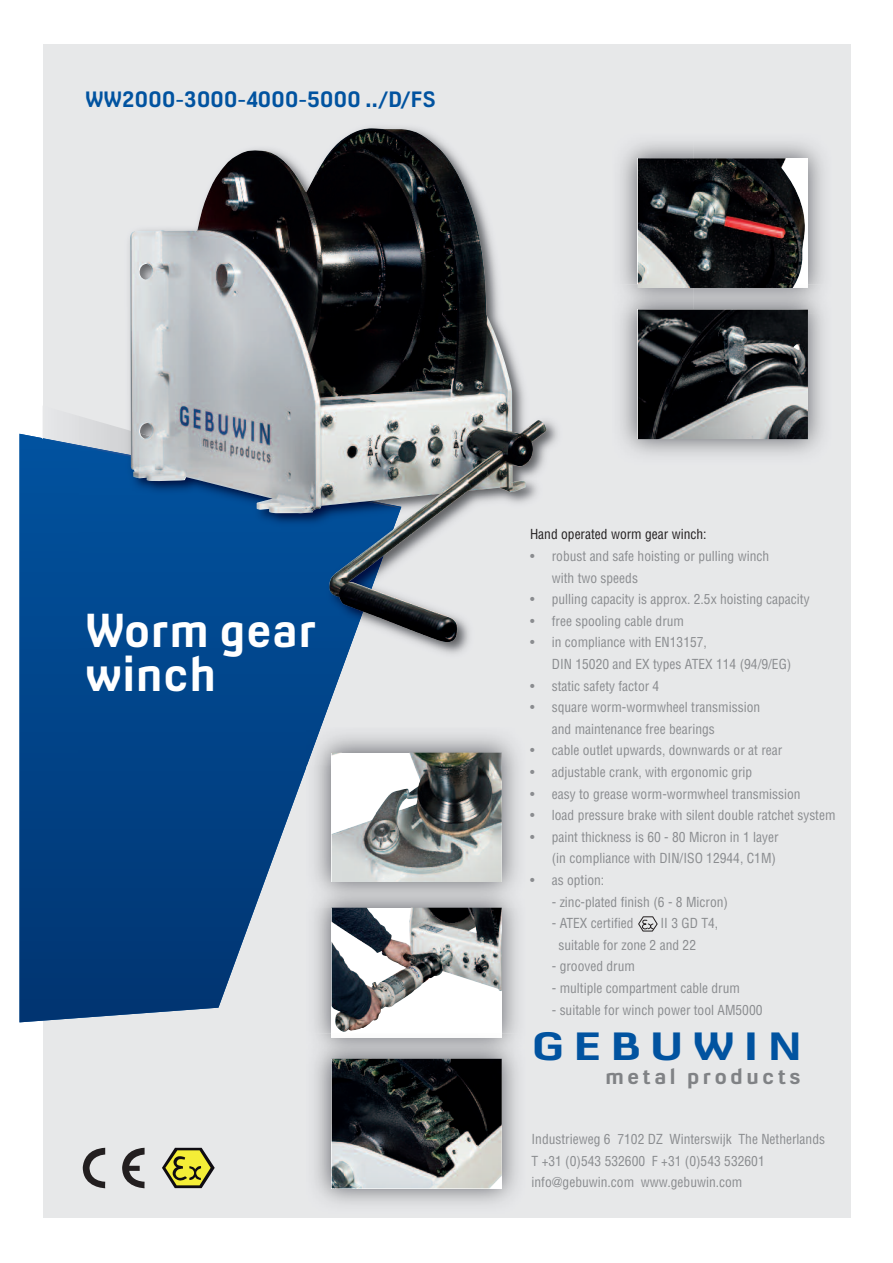
<style>
.page{position:relative;width:893px;height:1263px;background:#fff}
.page>*{position:absolute;margin:0;border:0;box-sizing:border-box;transform-origin:0 0}
.t1{font:700 45px/43.2px "Milibus Rg";color:#fff}
.t2{font:700 37.2px "Milibus Rg";letter-spacing:.16em;color:#0153a0;scale:1.31 1}
.t3{font:700 21px "Milibus Rg";letter-spacing:-.015em;color:#0153a0}
.t4{font:700 20.25px "Milibus Rg";letter-spacing:.14em;color:#808285;scale:1.07 1}
.t5{font:condensed 13.5px/21.6px "Helvetica LT Std";color:#8a8c8f}
.t6{font:condensed 13.5px "Helvetica LT Std";color:#231f20}
</style>
<div class="page">
<div style="left:43px;top:44px;width:807px;height:1174px;background:#e7e8e9"></div>
<svg style="left:20px;top:434px;width:286px;height:588px;background:#215690"></svg>
<img style="left:43px;top:434px;width:36px;height:4px">
<img style="left:43px;top:438px;width:36px;height:9px">
<svg style="left:83px;top:1148px;width:22px;height:40px"></svg>
<svg style="left:122px;top:1148px;width:22px;height:40px"></svg>
<svg style="left:162px;top:1148px;width:53px;height:40px"></svg>
<svg style="left:638px;top:916px;width:19px;height:15px"></svg>
<img style="left:79px;top:508px;width:273px;height:257px">
<img style="left:79px;top:416px;width:51px;height:29px">
<img style="left:79px;top:445px;width:51px;height:63px">
<img style="left:130px;top:128px;width:416px;height:514px">
<img style="left:620px;top:142px;width:203px;height:142px">
<img style="left:638px;top:158px;width:170px;height:126px">
<img style="left:781px;top:158px;width:24px;height:126px">
<img style="left:620px;top:284px;width:203px;height:171px">
<img style="left:795px;top:284px;width:13px;height:4px">
<img style="left:638px;top:284px;width:157px;height:4px">
<img style="left:638px;top:309px;width:170px;height:130px">
<img style="left:306px;top:727px;width:212px;height:477px">
<img style="left:306px;top:727px;width:15px;height:38px">
<img style="left:332px;top:753px;width:170px;height:129px">
<img style="left:332px;top:908px;width:170px;height:125px">
<img style="left:306px;top:1033px;width:212px;height:29px">
<img style="left:332px;top:1059px;width:170px;height:129px">
<h3 class="t3" style="left:85px;top:92px;width:353px">WW2000-3000-4000-5000 ../D/FS</h3>
<h1 class="t1" style="left:85px;top:614px;width:233px">Worm gear winch</h1>
<p class="t6" style="left:530px;top:529px;width:178px">Hand operated worm gear winch:</p>
<p class="t5" style="left:552px;top:546px;width:219px;text-indent:-22px">• robust and safe hoisting or pulling winch with two speeds</p>
<p class="t5" style="left:530px;top:589px;width:281px">• pulling capacity is approx. 2.5x hoisting capacity</p>
<p class="t5" style="left:530px;top:611px;width:156px">• free spooling cable drum</p>
<p class="t5" style="left:552px;top:633px;width:241px;text-indent:-22px">• in compliance with EN13157,<br>DIN 15020 and EX types ATEX 114 (94/9/EG)</p>
<p class="t5" style="left:530px;top:676px;width:131px">• static safety factor 4</p>
<p class="t5" style="left:552px;top:697px;width:210px;text-indent:-22px">• square worm-wormwheel transmission and maintenance free bearings</p>
<p class="t5" style="left:530px;top:741px;width:254px">• cable outlet upwards, downwards or at rear</p>
<p class="t5" style="left:530px;top:762px;width:224px">• adjustable crank, with ergonomic grip</p>
<p class="t5" style="left:530px;top:784px;width:272px">• easy to grease worm-wormwheel transmission</p>
<p class="t5" style="left:530px;top:805px;width:307px">• load pressure brake with silent double ratchet system</p>
<p class="t5" style="left:530px;top:827px;width:250px;text-align:right">• paint thickness is 60 - 80 Micron in 1 layer (in compliance with DIN/ISO 12944, C1M)</p>
<p class="t5" style="left:530px;top:870px;width:76px">• as option:</p>
<p class="t5" style="left:552px;top:892px;width:178px">- zinc-plated finish (6 - 8 Micron)</p>
<p class="t5" style="left:552px;top:913px;width:83px">- ATEX certified</p>
<p class="t5" style="left:558px;top:913px;width:161px;text-indent:102px">II 3 GD T4, suitable for zone 2 and 22</p>
<p class="t5" style="left:552px;top:957px;width:85px">- grooved drum</p>
<p class="t5" style="left:552px;top:978px;width:190px">- multiple compartment cable drum</p>
<p class="t5" style="left:552px;top:1000px;width:212px">- suitable for winch power tool AM5000</p>
<h2 class="t2" style="left:531px;top:1024px;width:209px">GEBUWIN</h2>
<h3 class="t4" style="left:605px;top:1064px;width:185px">metal products</h3>
<p class="t5" style="left:531px;top:1129px;width:295px">Industrieweg 6 7102 DZ Winterswijk The Netherlands<br>T +31 (0)543 532600 F +31 (0)543 532601 info@gebuwin.com www.gebuwin.com</p>
</div>
